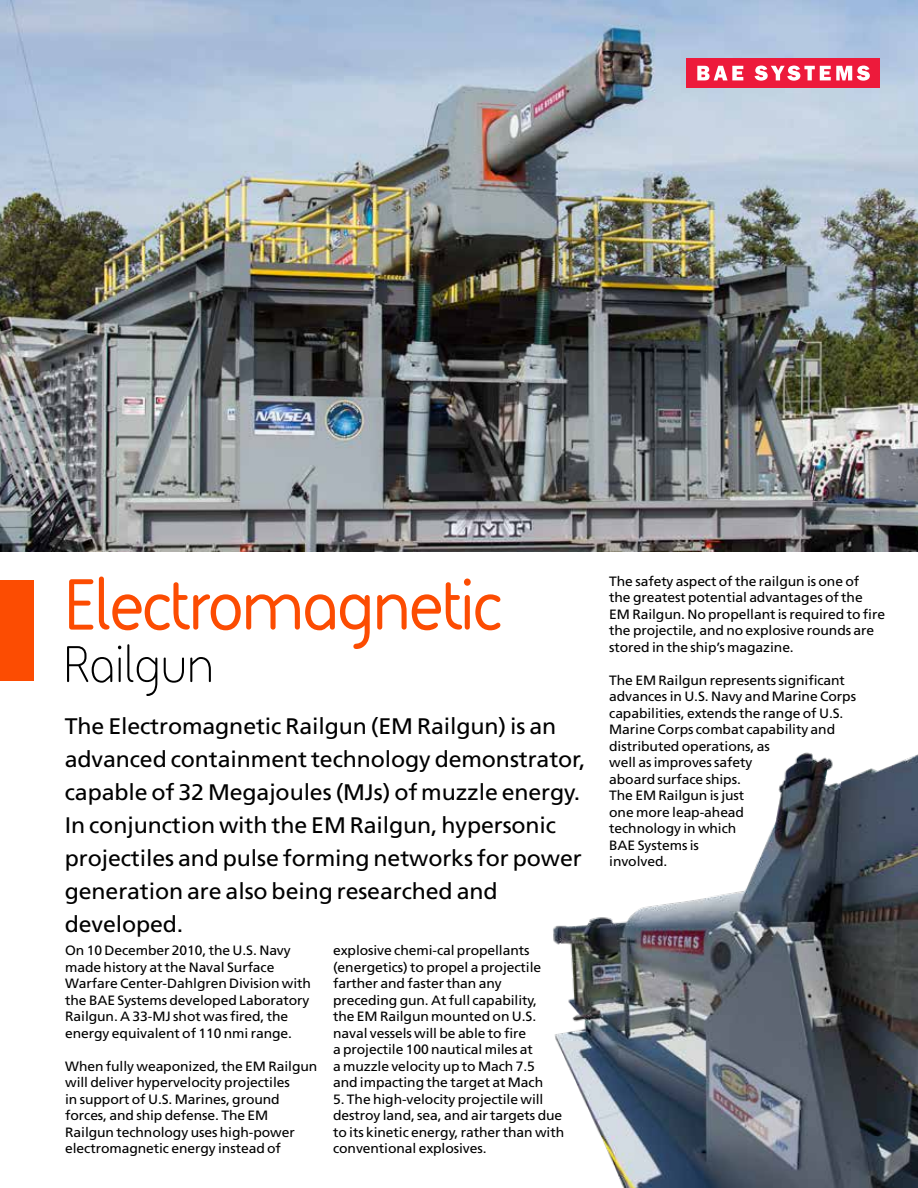
<style>
.page{position:relative;width:918px;height:1188px;background:#fff}
.page>*{position:absolute;margin:0;border:0;box-sizing:border-box;transform-origin:0 0}
.t1{font:700 73.5px "BAE Systems";letter-spacing:-.04em;color:#fc4c02}
.t2{font:52.5px "BAE Systems";letter-spacing:-.02em;color:#000}
.t3{font:22.5px/33px "Frutiger LT Std";letter-spacing:-.005em;color:#000}
.t4{font:13.5px/16.5px "Frutiger LT Std";letter-spacing:-.005em;color:#000}
</style>
<div class="page">
<img style="left:0;top:0;width:918px;height:552px">
<div style="left:0;top:580px;width:33px;height:101px;background:#fc4c02"></div>
<div style="left:686px;top:58px;width:194px;height:30px;background:#ed1a3b"></div>
<svg style="left:755px;top:66px;width:115px;height:15px"></svg>
<svg style="left:697px;top:66px;width:46px;height:14px"></svg>
<img style="left:553px;top:752px;width:365px;height:436px">
<h1 class="t1" style="left:61px;top:555px;width:442px">Electromagnetic</h1>
<h2 class="t2" style="left:61px;top:630px;width:154px">Railgun</h2>
<p class="t3" style="left:65px;top:710px;width:522px">The Electromagnetic Railgun (EM Railgun) is an advanced containment technology demonstrator, capable of 32 Megajoules (MJs) of muzzle energy.<br>In conjunction with the EM Railgun, hypersonic projectiles and pulse forming networks for power generation are also being researched and developed.</p>
<p class="t4" style="left:65px;top:943px;width:247px">On 10 December 2010, the U.S. Navy made history at the Naval Surface Warfare Center-Dahlgren Division with the BAE Systems developed Laboratory Railgun. A 33-MJ shot was fired, the energy equivalent of 110 nmi range.</p>
<p class="t4" style="left:65px;top:1058px;width:254px">When fully weaponized, the EM Railgun will deliver hypervelocity projectiles<br>in support of U.S. Marines, ground forces, and ship defense. The EM Railgun technology uses high-power electromagnetic energy instead of</p>
<p class="t4" style="left:333px;top:942px;width:212px">explosive chemi-cal propellants (energetics) to propel a projectile farther and faster than any preceding gun. At full capability, the EM Railgun mounted on U.S. naval vessels will be able to fire<br>a projectile 100 nautical miles at a muzzle velocity up to Mach 7.5 and impacting the target at Mach</p>
<p class="t4" style="left:333px;top:1091px;width:233px">5. The high-velocity projectile will destroy land, sea, and air targets due to its kinetic energy, rather than with conventional explosives.</p>
<p class="t4" style="left:609px;top:573px;width:277px">The safety aspect of the railgun is one of<br>the greatest potential advantages of the EM Railgun. No propellant is required to fire the projectile, and no explosive rounds are stored in the ship’s magazine.</p>
<p class="t4" style="left:609px;top:672px;width:248px">The EM Railgun represents significant advances in U.S. Navy and Marine Corps capabilities, extends the range of U.S.<br>Marine Corps combat capability and distributed operations, as<br>well as improves safety<br>aboard surface ships.<br>The EM Railgun is just<br>one more leap-ahead<br>technology in which<br>BAE Systems is<br>involved.</p>
</div>
